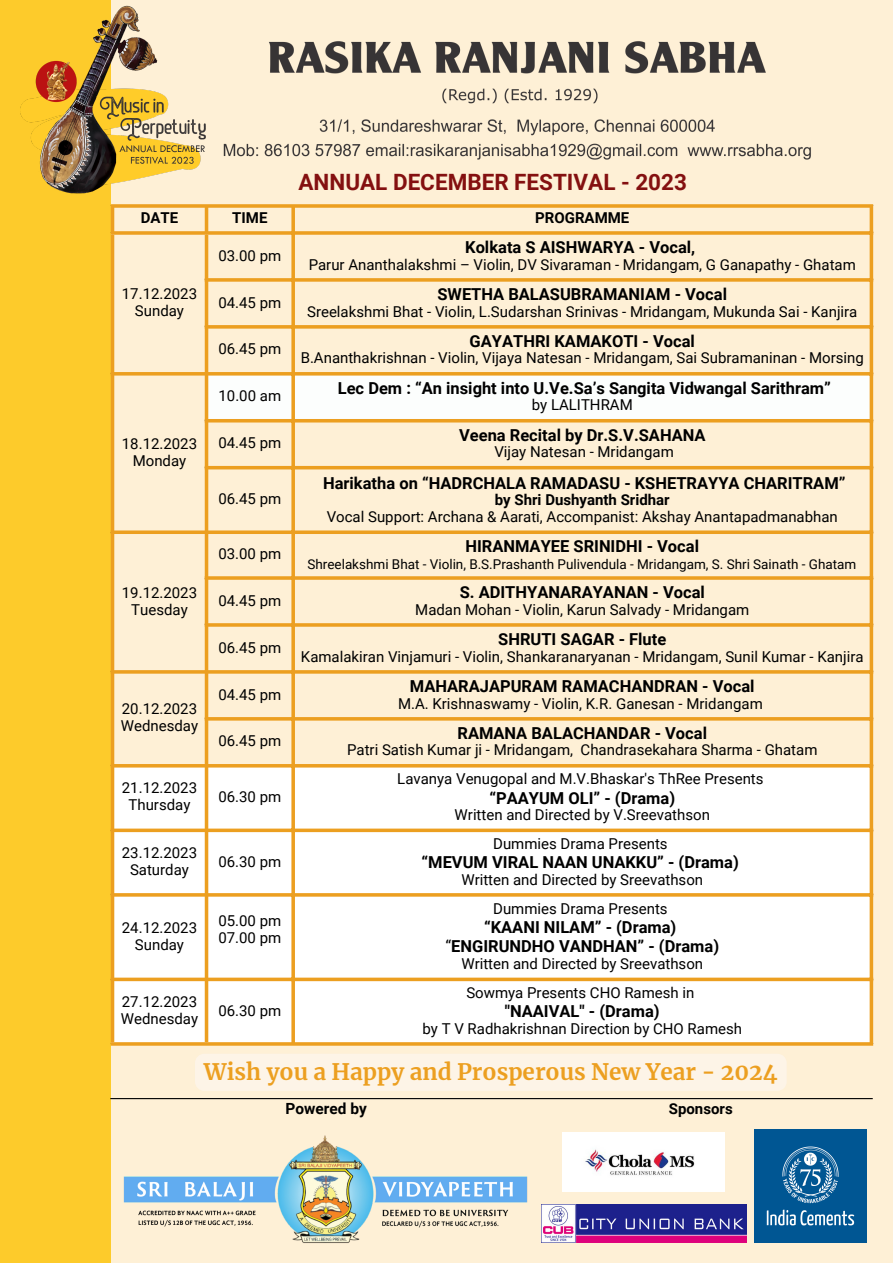
<style>
.page{position:relative;width:893px;height:1264px;background:#fff}
.page>*{position:absolute;margin:0;border:0;box-sizing:border-box;transform-origin:0 0}
.t1{font:700 22.5px "Merriweather";color:#ec9f20}
.t2{font:700 22.5px "Roboto";color:#841010}
.t3{font:700 16.5px "Roboto";color:#000}
.t4{font:700 15.45px "Roboto";color:#000}
.t5{font:15px "Roboto";color:#000}
.t6{font:700 15px "Roboto";color:#000}
.t7{font:13.5px "Roboto";color:#000}
.s1{font-weight:400}
</style>
<div class="page">
<div style="left:0;top:0;width:892px;height:1262px;background:#fef0d6"></div>
<div style="left:0;top:0;width:110px;height:1262px;background:#fdcb2b"></div>
<div style="left:208px;top:375px;width:661px;height:44px;background:#fcfefd"></div>
<div style="left:114px;top:767px;width:755px;height:275px;background:#fff"></div>
<hr style="left:111px;top:235px;width:3px;height:807px;background:#ec9f20">
<hr style="left:205px;top:235px;width:3px;height:807px;background:#ec9f20">
<hr style="left:111px;top:208px;width:3px;height:23px;background:#ec9f20">
<hr style="left:205px;top:208px;width:3px;height:23px;background:#ec9f20">
<svg style="left:291px;top:208px;width:4px;height:834px;background:#eda836"></svg>
<svg style="left:869px;top:208px;width:4px;height:834px;background:#eeac3f"></svg>
<svg style="left:111px;top:204px;width:762px;height:4px;background:#eda834"></svg>
<svg style="left:111px;top:231px;width:762px;height:4px;background:#eda734"></svg>
<svg style="left:208px;top:278px;width:665px;height:4px;background:#eda834"></svg>
<hr style="left:205px;top:325px;width:668px;height:3px;background:#ec9f20">
<hr style="left:111px;top:372px;width:762px;height:3px;background:#ec9f20">
<hr style="left:205px;top:419px;width:668px;height:3px;background:#ec9f20">
<hr style="left:205px;top:466px;width:668px;height:3px;background:#ec9f20">
<svg style="left:114px;top:530px;width:759px;height:4px;background:#eda835"></svg>
<svg style="left:208px;top:576px;width:665px;height:4px;background:#eda834"></svg>
<hr style="left:205px;top:623px;width:668px;height:3px;background:#ec9f20">
<hr style="left:111px;top:670px;width:762px;height:3px;background:#ec9f20">
<hr style="left:205px;top:717px;width:668px;height:3px;background:#ec9f20">
<hr style="left:111px;top:764px;width:762px;height:3px;background:#ec9f20">
<svg style="left:114px;top:828px;width:759px;height:4px;background:#eeac40"></svg>
<hr style="left:111px;top:893px;width:762px;height:3px;background:#ec9f20">
<svg style="left:114px;top:977px;width:759px;height:4px;background:#eead42"></svg>
<hr style="left:111px;top:1042px;width:762px;height:3px;background:#ec9f20">
<hr style="left:110px;top:1098px;width:762px;height:1px;background:#000">
<div style="left:195px;top:1054px;width:591px;height:36px;background:#fdf4e7"></div>
<img style="left:123px;top:1135px;width:405px;height:108px">
<img style="left:563px;top:1132px;width:161px;height:59px">
<img style="left:541px;top:1204px;width:205px;height:38px">
<img style="left:754px;top:1129px;width:112px;height:113px">
<img style="left:223px;top:41px;width:588px;height:119px">
<img style="left:20px;top:0;width:186px;height:199px">
<p class="t2" style="left:298px;top:169px;width:390px">ANNUAL DECEMBER FESTIVAL - 2023</p>
<p class="t6" style="left:141px;top:209px;width:39px">DATE</p>
<p class="t6" style="left:232px;top:209px;width:37px">TIME</p>
<p class="t6" style="left:535px;top:209px;width:96px">PROGRAMME</p>
<p class="t5" style="left:122px;top:285px;width:77px">17.12.2023</p>
<p class="t5" style="left:135px;top:302px;width:51px">Sunday</p>
<p class="t5" style="left:122px;top:435px;width:77px">18.12.2023</p>
<p class="t5" style="left:133px;top:451px;width:55px">Monday</p>
<p class="t5" style="left:122px;top:584px;width:77px">19.12.2023</p>
<p class="t5" style="left:131px;top:601px;width:58px">Tuesday</p>
<p class="t5" style="left:122px;top:700px;width:77px">20.12.2023</p>
<p class="t5" style="left:121px;top:717px;width:79px">Wednesday</p>
<p class="t5" style="left:122px;top:779px;width:77px">21.12.2023</p>
<p class="t5" style="left:128px;top:796px;width:63px">Thursday</p>
<p class="t5" style="left:122px;top:844px;width:77px">23.12.2023</p>
<p class="t5" style="left:130px;top:861px;width:60px">Saturday</p>
<p class="t5" style="left:122px;top:918px;width:77px">24.12.2023</p>
<p class="t5" style="left:135px;top:935px;width:51px">Sunday</p>
<p class="t5" style="left:218px;top:247px;width:64px">03.00 pm</p>
<p class="t5" style="left:218px;top:293px;width:64px">04.45 pm</p>
<p class="t5" style="left:218px;top:340px;width:64px">06.45 pm</p>
<p class="t3" style="left:465px;top:237px;width:231px">Kolkata S AISHWARYA - Vocal,</p>
<p class="t5" style="left:309px;top:256px;width:548px">Parur Ananthalakshmi – Violin, DV Sivaraman - Mridangam, G Ganapathy - Ghatam</p>
<p class="t3" style="left:437px;top:284px;width:291px">SWETHA BALASUBRAMANIAM - Vocal</p>
<p class="t5" style="left:307px;top:302px;width:552px">Sreelakshmi Bhat - Violin, L.Sudarshan Srinivas - Mridangam, Mukunda Sai - Kanjira</p>
<p class="t3" style="left:469px;top:331px;width:227px">GAYATHRI KAMAKOTI - Vocal</p>
<p class="t5" style="left:300px;top:349px;width:564px">B.Ananthakrishnan - Violin, Vijaya Natesan - Mridangam, Sai Subramaninan - Morsing</p>
<p class="t5" style="left:218px;top:387px;width:64px">10.00 am</p>
<p class="t3" style="left:338px;top:378px;width:494px">Lec Dem : “An insight into U.Ve.Sa’s Sangita Vidwangal Sarithram”</p>
<p class="t5" style="left:531px;top:396px;width:102px">by LALITHRAM</p>
<p class="t5" style="left:218px;top:434px;width:64px">04.45 pm</p>
<p class="t3" style="left:459px;top:425px;width:248px">Veena Recital by Dr.S.V.SAHANA</p>
<p class="t5" style="left:494px;top:443px;width:181px">Vijay Natesan - Mridangam</p>
<p class="t5" style="left:218px;top:490px;width:64px">06.45 pm</p>
<p class="t5" style="left:218px;top:545px;width:64px">03.00 pm</p>
<p class="t5" style="left:218px;top:591px;width:64px">04.45 pm</p>
<p class="t5" style="left:218px;top:638px;width:64px">06.45 pm</p>
<p class="t5" style="left:218px;top:685px;width:64px">04.45 pm</p>
<p class="t5" style="left:218px;top:732px;width:64px">06.45 pm</p>
<p class="t5" style="left:218px;top:788px;width:64px">06.30 pm</p>
<p class="t5" style="left:218px;top:853px;width:64px">06.30 pm</p>
<p class="t5" style="left:218px;top:912px;width:64px">05.00 pm</p>
<p class="t5" style="left:218px;top:928px;width:64px">07.00 pm</p>
<p class="t3" style="left:323px;top:473px;width:524px">Harikatha on “HADRCHALA RAMADASU - KSHETRAYYA CHARITRAM”</p>
<p class="t6" style="left:495px;top:491px;width:176px">by Shri Dushyanth Sridhar</p>
<p class="t5" style="left:327px;top:508px;width:512px">Vocal Support: Archana &amp; Aarati, Accompanist: Akshay Anantapadmanabhan</p>
<p class="t3" style="left:465px;top:536px;width:235px">HIRANMAYEE SRINIDHI - Vocal</p>
<p class="t7" style="left:307px;top:556px;width:550px">Shreelakshmi Bhat - Violin, B.S.Prashanth Pulivendula - Mridangam, S. Shri Sainath - Ghatam</p>
<p class="t3" style="left:459px;top:582px;width:247px">S. ADITHYANARAYANAN - Vocal</p>
<p class="t5" style="left:415px;top:600px;width:335px">Madan Mohan - Violin, Karun Salvady - Mridangam</p>
<p class="t3" style="left:498px;top:629px;width:169px">SHRUTI SAGAR - Flute</p>
<p class="t5" style="left:301px;top:647px;width:564px">Kamalakiran Vinjamuri - Violin, Shankaranaryanan - Mridangam, Sunil Kumar - Kanjira</p>
<p class="t3" style="left:410px;top:676px;width:346px">MAHARAJAPURAM RAMACHANDRAN - Vocal</p>
<p class="t5" style="left:398px;top:694px;width:366px">M.A. Krishnaswamy - Violin, K.R. Ganesan - Mridangam</p>
<p class="t3" style="left:457px;top:723px;width:251px">RAMANA BALACHANDAR - Vocal</p>
<p class="t5" style="left:347px;top:741px;width:472px">Patri Satish Kumar ji - Mridangam, Chandrasekahara Sharma - Ghatam</p>
<p class="t5" style="left:397px;top:770px;width:368px">Lavanya Venugopal and M.V.Bhaskar's ThRee Presents</p>
<p class="t3" style="left:489px;top:788px;width:187px">“PAAYUM OLI” - (Drama)</p>
<p class="t5" style="left:454px;top:806px;width:257px">Written and Directed by V.Sreevathson</p>
<p class="t5" style="left:493px;top:835px;width:176px">Dummies Drama Presents</p>
<p class="t3" style="left:421px;top:852px;width:319px">“MEVUM VIRAL NAAN UNAKKU” - (Drama)</p>
<p class="t5" style="left:461px;top:871px;width:243px">Written and Directed by Sreevathson</p>
<p class="t5" style="left:493px;top:899px;width:176px">Dummies Drama Presents</p>
<p class="t3" style="left:484px;top:917px;width:194px">“KAANI NILAM” - (Drama)</p>
<p class="t3" style="left:445px;top:936px;width:275px"><span class="s1">“</span>ENGIRUNDHO VANDHAN” - (Drama)</p>
<p class="t5" style="left:461px;top:954px;width:243px">Written and Directed by Sreevathson</p>
<p class="t5" style="left:466px;top:984px;width:229px">Sowmya Presents CHO Ramesh in</p>
<p class="t3" style="left:505px;top:1001px;width:156px">"NAAIVAL" - (Drama)</p>
<p class="t5" style="left:422px;top:1020px;width:321px">by T V Radhakrishnan Direction by CHO Ramesh</p>
<p class="t1" style="left:204px;top:1057px;width:575px">Wish you a Happy and Prosperous New Year - 2024</p>
<p class="t4" style="left:285px;top:1099px;width:83px">Powered by</p>
<p class="t6" style="left:668px;top:1099px;width:65px">Sponsors</p>
<p class="t5" style="left:122px;top:993px;width:77px">27.12.2023</p>
<p class="t5" style="left:121px;top:1009px;width:79px">Wednesday</p>
<p class="t5" style="left:218px;top:1002px;width:64px">06.30 pm</p>
</div>
